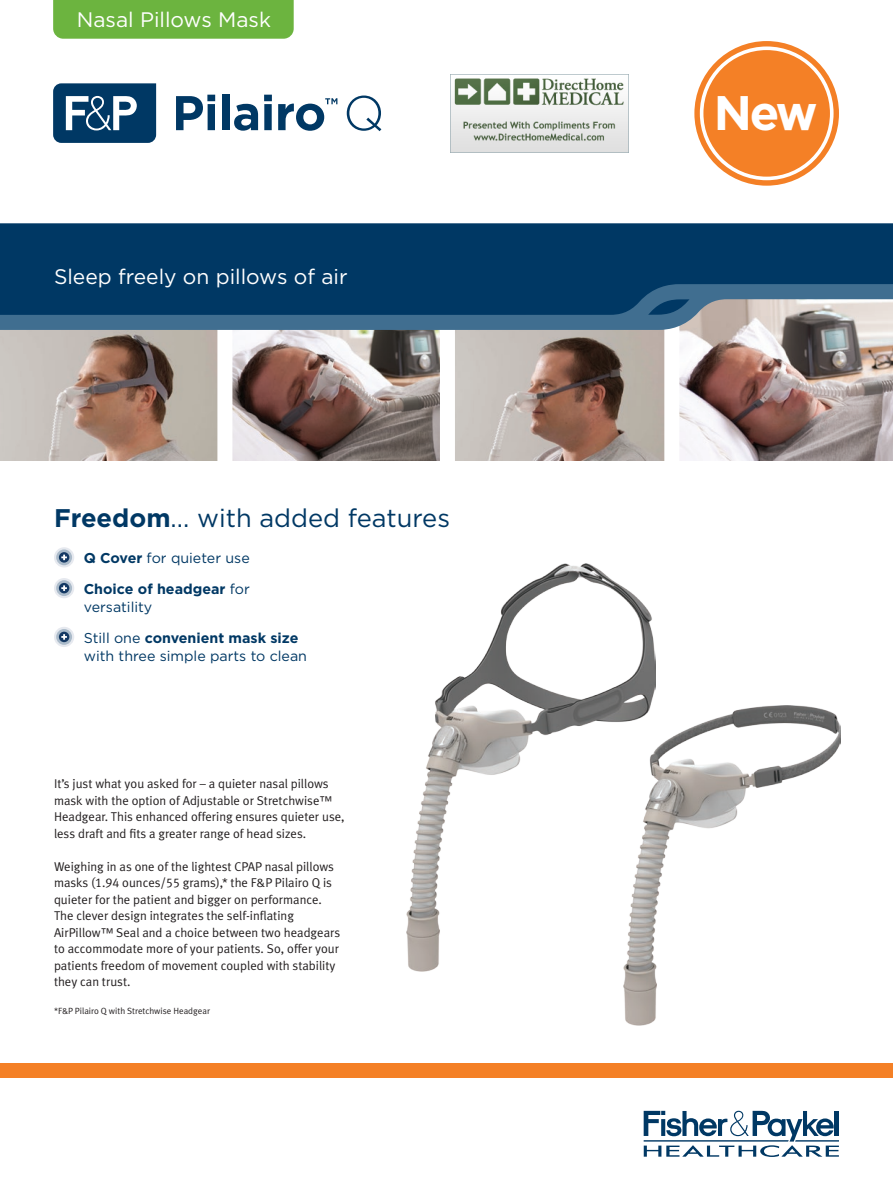
<style>
.page{position:relative;width:893px;height:1191px;background:#fff}
.page>*{position:absolute;margin:0;border:0;box-sizing:border-box;transform-origin:0 0}
.t1{font:700 48.45px "Gotham";color:#fff}
.t2{font:25.5px "Gotham";color:#003864}
.Heading_11_5_GothBk{font:21px "Gotham";color:#fff}
.Front_text{font:14.25px/18px "Gotham";color:#003864}
.Front_text-2{font:700 14.25px/18px "Gotham";color:#003864}
.FP_Prod_Specs{font:12.75px/16.5px "Meta Plus Normal";color:#231f20}
.FP_Prod_Specs-2{font:9px "Meta Plus Normal";color:#231f20}
.s1{font-weight:700}
.s2{font-weight:400}
.s3{font-family:"Meta Plus Normal Caps"}
</style>
<div class="page">
<img style="left:0;top:330px;width:217px;height:130px">
<div style="left:0;top:223px;width:893px;height:61px;background:#003864"></div>
<img style="left:232px;top:330px;width:208px;height:130px">
<img style="left:455px;top:330px;width:209px;height:130px">
<img style="left:679px;top:330px;width:214px;height:130px">
<svg style="left:0;top:284px;width:893px;height:46px;background:#345f80"></svg>
<div style="left:53px;top:0;width:241px;height:39px;background:#6cb43f"></div>
<svg style="left:694px;top:41px;width:145px;height:145px;background:#f48b3a"></svg>
<svg style="left:700px;top:46px;width:133px;height:134px"></svg>
<div style="left:703px;top:50px;width:127px;height:127px;background:#f48026;border-radius:50%"></div>
<div style="left:0;top:1063px;width:893px;height:15px;background:#f48026"></div>
<svg style="left:53px;top:83px;width:103px;height:60px;background:#2d5b7f"></svg>
<svg style="left:176px;top:95px;width:39px;height:35px"></svg>
<div style="left:222px;top:95px;width:7px;height:35px;background:#003864"></div>
<svg style="left:234px;top:104px;width:24px;height:27px"></svg>
<svg style="left:264px;top:95px;width:8px;height:35px"></svg>
<svg style="left:278px;top:98px;width:59px;height:33px"></svg>
<svg style="left:347px;top:95px;width:34px;height:36px"></svg>
<svg style="left:644px;top:1110px;width:195px;height:47px"></svg>
<div style="left:54px;top:547px;width:20px;height:20px;background:#e6e9ef;border-radius:50%"></div>
<svg style="left:56px;top:549px;width:16px;height:16px"></svg>
<svg style="left:59px;top:552px;width:10px;height:10px"></svg>
<svg style="left:61px;top:554px;width:6px;height:6px"></svg>
<div style="left:54px;top:578px;width:20px;height:20px;background:#e6e9ef;border-radius:50%"></div>
<svg style="left:56px;top:580px;width:16px;height:16px"></svg>
<div style="left:59px;top:583px;width:10px;height:10px;background:#133863;border-radius:50%"></div>
<svg style="left:61px;top:585px;width:6px;height:6px"></svg>
<div style="left:54px;top:627px;width:20px;height:20px;background:#e6e9ef;border-radius:50%"></div>
<svg style="left:56px;top:629px;width:16px;height:16px"></svg>
<svg style="left:59px;top:631px;width:10px;height:11px"></svg>
<svg style="left:61px;top:634px;width:6px;height:5px"></svg>
<img style="left:407px;top:563px;width:248px;height:409px">
<img style="left:623px;top:705px;width:217px;height:320px">
<img style="left:451px;top:74px;width:177px;height:78px">
<p class="Heading_11_5_GothBk" style="left:77px;top:6px;width:196px">Nasal Pillows Mask</p>
<p class="Heading_11_5_GothBk" style="left:54px;top:263px;width:295px">Sleep freely on pillows of air</p>
<p class="t2" style="left:54px;top:501px;width:398px"><span class="s1">Freedom</span>... with added features</p>
<p class="Front_text" style="left:84px;top:548px;width:167px"><span class="s1">Q Cover</span> for quieter use</p>
<p class="Front_text-2" style="left:84px;top:579px;width:168px">Choice of headgear <span class="s2">for versatility</span></p>
<p class="Front_text" style="left:84px;top:628px;width:225px">Still one <span class="s1">convenient mask size </span>with three simple parts to clean</p>
<p class="FP_Prod_Specs" style="left:54px;top:775px;width:292px">It’s just what you asked for – a quieter nasal pillows mask with the option of Adjustable or Stretchwise™ Headgear. This enhanced offering ensures quieter use, less draft and fits a greater range of head sizes.</p>
<p class="FP_Prod_Specs" style="left:54px;top:858px;width:288px">Weighing in as one of the lightest CPAP nasal pillows masks (<span class="s3">1</span>.<span class="s3">94</span> ounces/<span class="s3">55</span> grams),* the F&amp;P Pilairo Q is quieter for the patient and bigger on performance.<br>The clever design integrates the self-inflating AirPillow™ Seal and a choice between two headgears to accommodate more of your patients. So, offer your patients freedom of movement coupled with stability they can trust.</p>
<p class="FP_Prod_Specs-2" style="left:54px;top:1005px;width:158px">*F&amp;P Pilairo Q with Stretchwise Headgear</p>
<p class="t1" style="left:714px;top:80px;width:105px">New</p>
</div>
